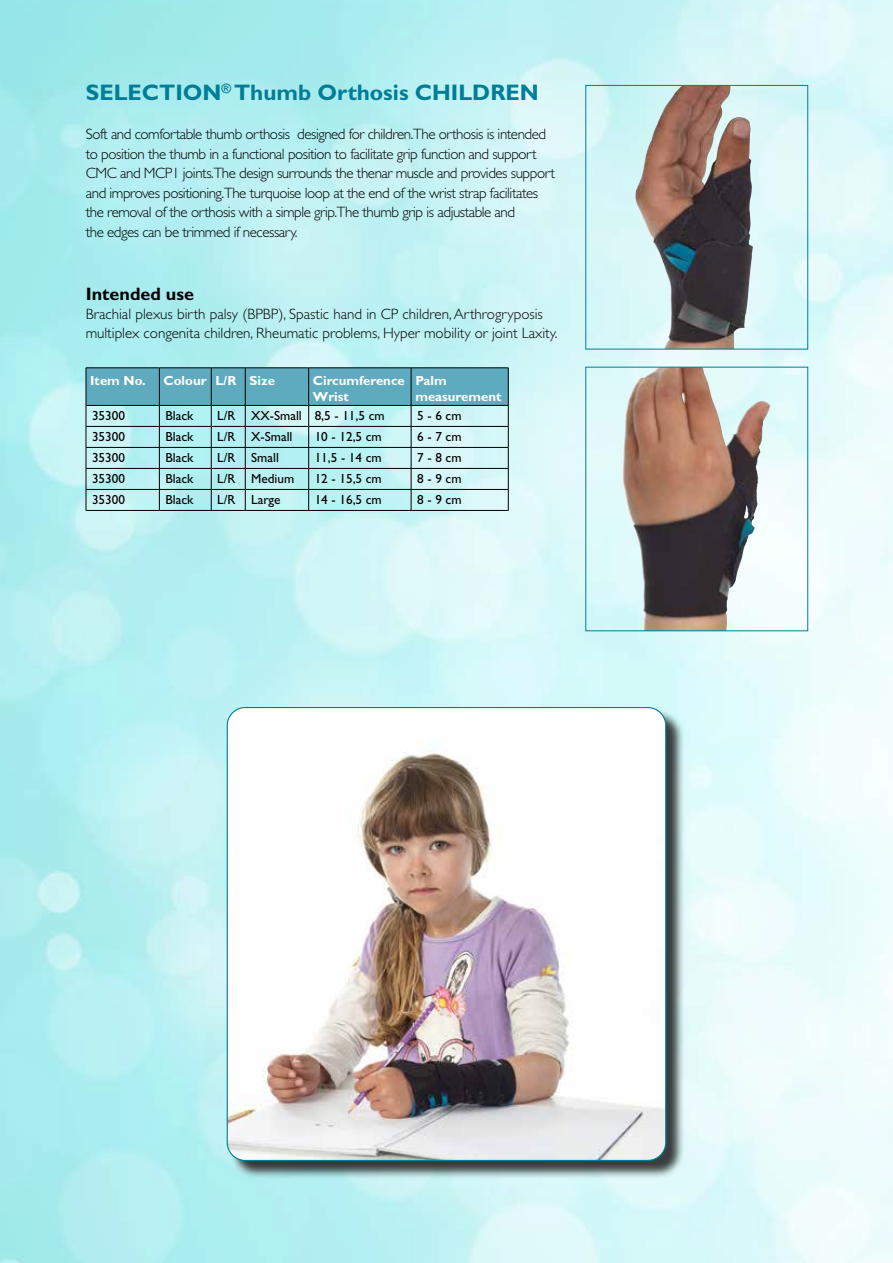
<style>
.page{position:relative;width:893px;height:1263px;background:#fff}
.page>*{position:absolute;margin:0;border:0;box-sizing:border-box;transform-origin:0 0}
.t1{font:700 22.5px "Gill Sans Std";color:#007d97}
.t2{font:700 18px "Gill Sans Std";color:#000}
.t3{font:300 15px/19.5px "Gill Sans Std";letter-spacing:-.03em;color:#000}
.t4{font:300 15px/18.6px "Gill Sans Std";color:#000}
.t5{font:13.2px "Gill Sans Std";color:#000}
.t6{font:700 13.2px/15.9px "Gill Sans Std";color:#fff}
</style>
<div class="page">
<img style="left:0;top:0;width:893px;height:1263px">
<svg style="left:86px;top:368px;width:423px;height:142px;background:#9dd3d9"></svg>
<hr style="left:86px;top:510px;width:73px;height:1px;background:#000">
<hr style="left:159px;top:510px;width:52px;height:1px;background:#000">
<hr style="left:211px;top:510px;width:34px;height:1px;background:#000">
<hr style="left:245px;top:510px;width:64px;height:1px;background:#000">
<hr style="left:309px;top:510px;width:102px;height:1px;background:#000">
<hr style="left:411px;top:510px;width:97px;height:1px;background:#000">
<img style="left:635px;top:87px;width:118px;height:260px">
<div style="left:586px;top:85px;width:222px;height:264px;border:1px solid #007d97"></div>
<img style="left:622px;top:369px;width:125px;height:260px">
<div style="left:229px;top:709px;width:456px;height:470px;background:#000;opacity:.75"></div>
<img style="left:227px;top:707px;width:439px;height:453px">
<h1 class="t1" style="left:86px;top:79px;width:455px">SELECTION<sup>®</sup> Thumb Orthosis CHILDREN</h1>
<p class="t3" style="left:86px;top:125px;width:471px">Soft and comfortable thumb orthosis designed for children.The orthosis is intended to position the thumb in a functional position to facilitate grip function and support CMC and MCP1 joints.The design surrounds the thenar muscle and provides support and improves positioning.The turquoise loop at the end of the wrist strap facilitates the removal of the orthosis with a simple grip.The thumb grip is adjustable and<br>the edges can be trimmed if necessary.</p>
<p class="t2" style="left:86px;top:284px;width:110px">Intended use</p>
<p class="t4" style="left:86px;top:305px;width:473px">Brachial plexus birth palsy (BPBP), Spastic hand in CP children, Arthrogryposis multiplex congenita children, Rheumatic problems, Hyper mobility or joint Laxity.</p>
<p class="t6" style="left:90px;top:373px;width:57px">Item No.</p>
<p class="t6" style="left:164px;top:373px;width:113px">Colour L/R Size</p>
<p class="t6" style="left:313px;top:373px;width:93px">Circumference<br>Wrist</p>
<p class="t6" style="left:415px;top:373px;width:88px">Palm measurement</p>
<p class="t5" style="left:92px;top:408px;width:34px">35300</p>
<p class="t5" style="left:165px;top:408px;width:30px">Black</p>
<p class="t5" style="left:217px;top:408px;width:169px">L/R XX-Small 8,5 - 11,5 cm</p>
<p class="t5" style="left:417px;top:408px;width:46px">5 - 6 cm</p>
<p class="t5" style="left:92px;top:429px;width:34px">35300</p>
<p class="t5" style="left:165px;top:429px;width:30px">Black</p>
<p class="t5" style="left:217px;top:429px;width:77px">L/R X-Small</p>
<p class="t5" style="left:315px;top:429px;width:69px">10 - 12,5 cm</p>
<p class="t5" style="left:417px;top:429px;width:46px">6 - 7 cm</p>
<p class="t5" style="left:92px;top:450px;width:34px">35300</p>
<p class="t5" style="left:165px;top:450px;width:30px">Black</p>
<p class="t5" style="left:217px;top:450px;width:63px">L/R Small</p>
<p class="t5" style="left:315px;top:450px;width:69px">11,5 - 14 cm</p>
<p class="t5" style="left:417px;top:450px;width:46px">7 - 8 cm</p>
<p class="t5" style="left:92px;top:471px;width:34px">35300</p>
<p class="t5" style="left:165px;top:471px;width:30px">Black</p>
<p class="t5" style="left:217px;top:471px;width:79px">L/R Medium</p>
<p class="t5" style="left:315px;top:471px;width:69px">12 - 15,5 cm</p>
<p class="t5" style="left:417px;top:471px;width:46px">8 - 9 cm</p>
<p class="t5" style="left:92px;top:492px;width:34px">35300</p>
<p class="t5" style="left:165px;top:492px;width:30px">Black</p>
<p class="t5" style="left:217px;top:492px;width:65px">L/R Large</p>
<p class="t5" style="left:315px;top:492px;width:69px">14 - 16,5 cm</p>
<p class="t5" style="left:417px;top:492px;width:46px">8 - 9 cm</p>
</div>
